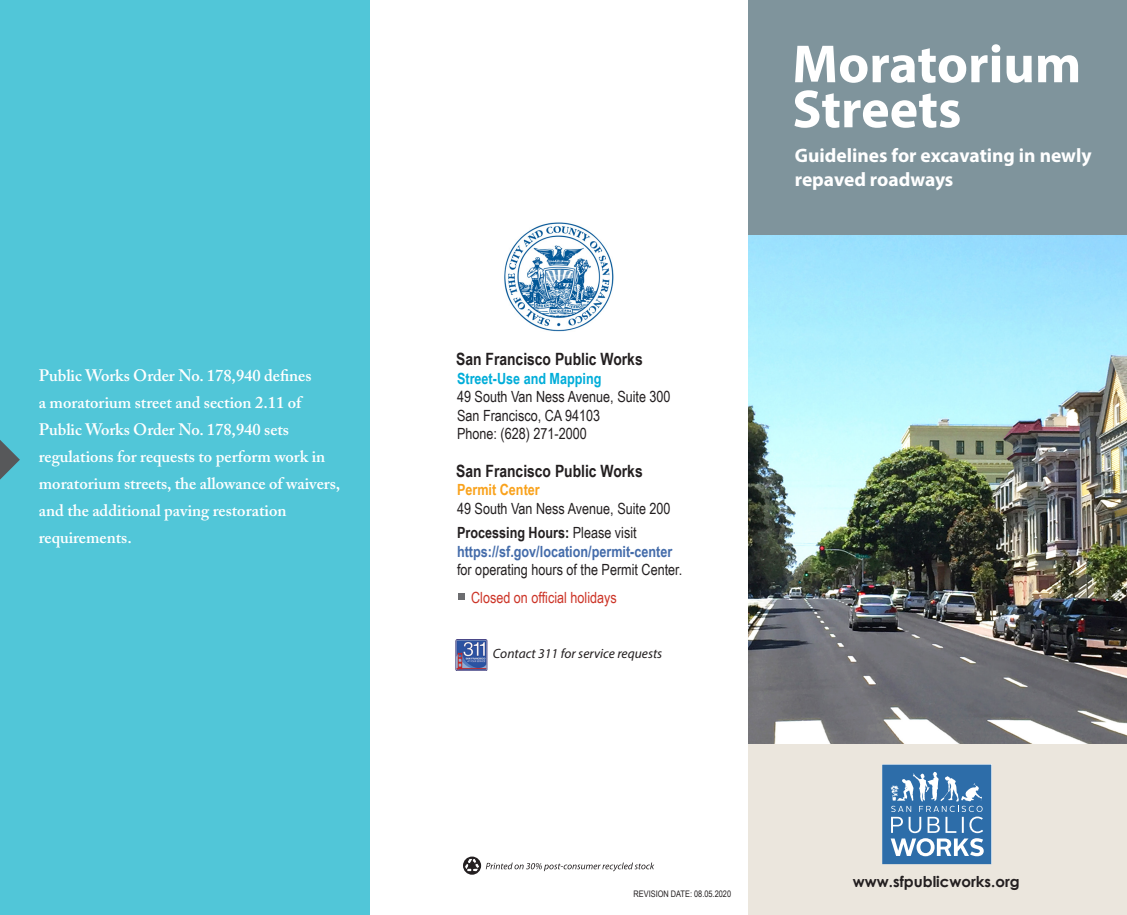
<style>
.page{position:relative;width:1127px;height:915px;background:#fff}
.page>*{position:absolute;margin:0;border:0;box-sizing:border-box;transform-origin:0 0}
.t1{font:700 54px "Myriad Pro";color:#fff}
.t2{font:700 19.5px/23.4px "Myriad Pro";color:#fff}
.t3{font:700 16.95px "Arial Narrow";color:#231f20}
.t4{font:600 16.5px/27px "Adobe Caslon Pro";color:#fff}
.t5{font:15.45px/18.5px "Arial Narrow";color:#231f20}
.t6{font:15.45px "Arial Narrow";color:#cc3427}
.t7{font:700 15px "Century Gothic";color:#231f20}
.t8{font:italic 13.5px "Myriad Pro";color:#231f20}
.t9{font:9px "Arial Narrow";color:#231f20}
.s1{font-weight:700;color:#00add9}
.s2{font-weight:700;color:#f9a21c}
.s3{font-weight:700}
.s4{font-weight:700;color:#446caa}
</style>
<div class="page">
<img style="left:748px;top:234px;width:379px;height:510px">
<div style="left:748px;top:0;width:379px;height:234px;background:#7f949c"></div>
<div style="left:0;top:0;width:370px;height:914px;background:#51c6d8"></div>
<svg style="left:0;top:440px;width:20px;height:39px"></svg>
<div style="left:748px;top:744px;width:379px;height:170px;background:#ebe6dd"></div>
<svg style="left:882px;top:764px;width:109px;height:99px"></svg>
<svg style="left:463px;top:856px;width:18px;height:18px"></svg>
<svg style="left:464px;top:857px;width:16px;height:16px"></svg>
<svg style="left:486px;top:862px;width:168px;height:9px"></svg>
<img style="left:504px;top:222px;width:110px;height:110px">
<img style="left:455px;top:639px;width:33px;height:30px">
<div style="left:458px;top:593px;width:6px;height:7px;background:#6c6d70"></div>
<p class="t4" style="left:39px;top:361px;width:274px">Public Works Order No. 178,940 defines</p>
<p class="t4" style="left:39px;top:388px;width:264px">a moratorium street and section 2.11 of</p>
<p class="t4" style="left:39px;top:415px;width:252px">Public Works Order No. 178,940 sets</p>
<p class="t4" style="left:39px;top:442px;width:303px">regulations for requests to perform work in moratorium streets, the allowance of waivers, and the additional paving restoration</p>
<p class="t4" style="left:39px;top:523px;width:94px">requirements.</p>
<p class="t3" style="left:456px;top:346px;width:188px">San Francisco Public Works</p>
<p class="t5" style="left:457px;top:368px;width:215px"><span class="s1">Street-Use and Mapping<br></span>49 South Van Ness Avenue, Suite 300<br>San Francisco, CA 94103<br>Phone: (628) 271-2000</p>
<p class="t3" style="left:456px;top:457px;width:188px">San Francisco Public Works</p>
<p class="t5" style="left:457px;top:480px;width:215px"><span class="s2">Permit Center<br></span>49 South Van Ness Avenue, Suite 200</p>
<p class="t5" style="left:457px;top:523px;width:227px"><span class="s3">Processing Hours:</span> Please visit <span class="s4">https://sf.gov/location/permit-center </span>for operating hours of the Permit Center.</p>
<p class="t6" style="left:471px;top:586px;width:147px">Closed on official holidays</p>
<p class="t8" style="left:493px;top:645px;width:171px">Contact 311 for service requests</p>
<p class="t1" style="left:792px;top:29px;width:290px">Moratorium</p>
<p class="t1" style="left:792px;top:74px;width:171px">Streets</p>
<p class="t2" style="left:795px;top:143px;width:298px">Guidelines for excavating in newly repaved roadways</p>
<p class="t9" style="left:633px;top:887px;width:99px">REVISION DATE: 08.05.2020</p>
<p class="t7" style="left:853px;top:869px;width:168px">www.sfpublicworks.org</p>
</div>
